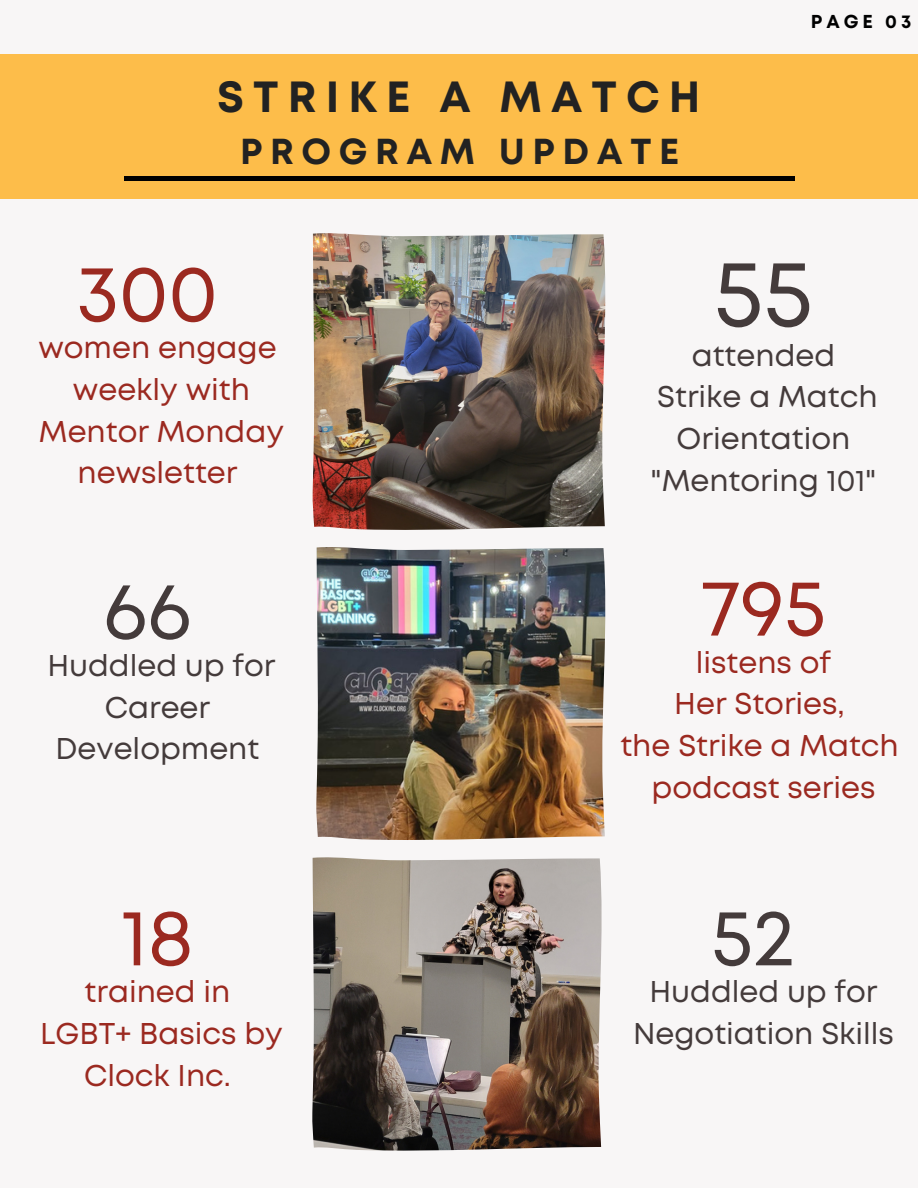
<style>
.page{position:relative;width:918px;height:1188px;background:#f8f6f6}
.page>*{position:absolute;margin:0;border:0;box-sizing:border-box;transform-origin:0 0}
.t1{font:94.5px "Mont";color:#443b3b}
.t2{font:79.5px "Mont";color:#9b2920}
.t3{font:79.5px "Mont";color:#443b3b}
.t4{font:700 43.65px "Mont";letter-spacing:.21em;color:#222}
.t5{font:700 36.15px "Mont";letter-spacing:.21em;color:#222}
.t6{font:30px/41.7px "Mont";color:#9b2920;text-align:center}
.t7{font:30px/41.7px "Mont";color:#443b3b;text-align:center}
.t8{font:700 18.75px "Mont";letter-spacing:.21em;color:#000}
</style>
<div class="page">
<div style="left:0;top:54px;width:918px;height:144px;background:#fdbd4a"></div>
<hr style="left:124px;top:177px;width:671px;height:3px;background:#000">
<img style="left:312px;top:857px;width:290px;height:294px">
<img style="left:316px;top:547px;width:290px;height:293px">
<img style="left:313px;top:233px;width:293px;height:297px">
<h3 class="t4" style="left:217px;top:80px;width:485px">STRIKE A MATCH</h3>
<p class="t5" style="left:240px;top:138px;width:441px">PROGRAM UPDATE</p>
<p class="t8" style="left:811px;top:15px;width:102px">PAGE 03</p>
<h2 class="t2" style="left:76px;top:264px;width:143px">300</h2>
<p class="t6" style="left:38px;top:329px;width:247px">women engage weekly with<br>Mentor Monday newsletter</p>
<h2 class="t3" style="left:103px;top:581px;width:90px">66</h2>
<p class="t7" style="left:47px;top:647px;width:230px">Huddled up for<br>Career<br>Development</p>
<h2 class="t2" style="left:122px;top:908px;width:74px">18</h2>
<p class="t6" style="left:40px;top:973px;width:244px">trained in<br>LGBT+ Basics by<br>Clock Inc.</p>
<h1 class="t1" style="left:714px;top:258px;width:101px">55</h1>
<p class="t7" style="left:650px;top:337px;width:229px">attended<br>Strike a Match<br>Orientation "Mentoring 101"</p>
<h2 class="t2" style="left:701px;top:578px;width:127px">795</h2>
<p class="t6" style="left:620px;top:644px;width:280px">listens of<br>Her Stories,<br>the Strike a Match podcast series</p>
<h2 class="t3" style="left:711px;top:908px;width:85px">52</h2>
<p class="t7" style="left:633px;top:973px;width:262px">Huddled up for<br>Negotiation Skills</p>
</div>
